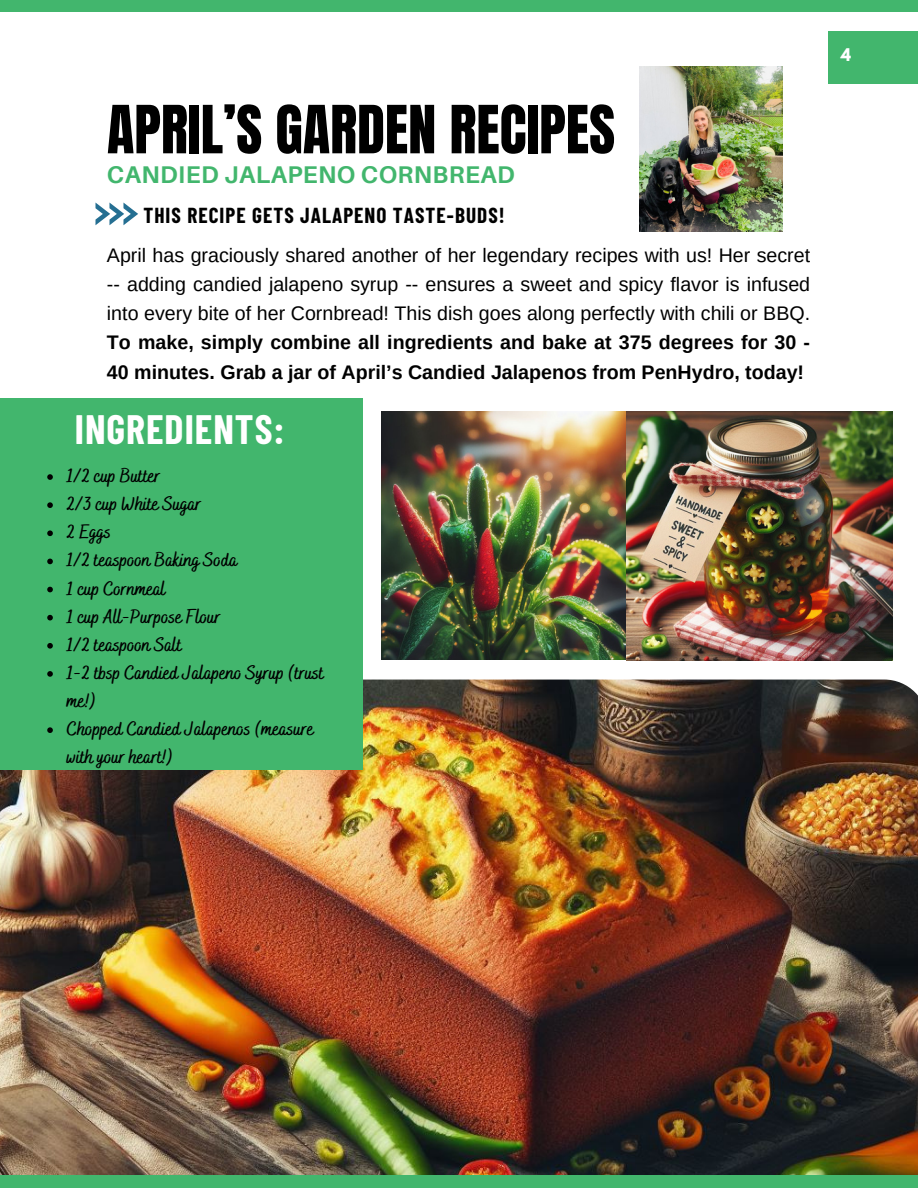
<style>
.page{position:relative;width:918px;height:1188px;background:#fff}
.page>*{position:absolute;margin:0;border:0;box-sizing:border-box;transform-origin:0 0}
.t1{font:56.4px "Anton";color:#000}
.t2{font:700 40.05px "Barlow Condensed";letter-spacing:.025em;color:#fff}
.t3{font:700 24.15px "Aileron";letter-spacing:.015em;color:#42b66d}
.t4{font:700 21.15px "Barlow Condensed";letter-spacing:.05em;color:#000}
.t5{font:19.65px/29.2px "Arimo";color:#000;text-align:justify}
.t6{font:700 19.5px/28.2px "Bakerie Smooth";color:#000}
.t7{font:700 15.45px "League Spartan";color:#fff}
.s1{font-weight:700}
</style>
<div class="page">
<img style="left:0;top:680px;width:918px;height:495px">
<div style="left:0;top:398px;width:363px;height:371px;background:#42b66d"></div>
<svg style="left:96px;top:203px;width:42px;height:22px"></svg>
<div style="left:0;top:0;width:918px;height:12px;background:#42b66d"></div>
<div style="left:0;top:1175px;width:918px;height:13px;background:#42b66d"></div>
<div style="left:828px;top:32px;width:90px;height:52px;background:#42b66d"></div>
<img style="left:382px;top:411px;width:258px;height:249px">
<img style="left:627px;top:412px;width:265px;height:249px">
<img style="left:640px;top:66px;width:143px;height:165px">
<svg style="left:47px;top:474px;width:6px;height:6px"></svg>
<svg style="left:47px;top:502px;width:6px;height:6px"></svg>
<svg style="left:47px;top:530px;width:6px;height:6px"></svg>
<svg style="left:47px;top:559px;width:6px;height:5px"></svg>
<svg style="left:47px;top:587px;width:6px;height:5px"></svg>
<svg style="left:47px;top:615px;width:6px;height:5px"></svg>
<svg style="left:47px;top:643px;width:6px;height:6px"></svg>
<svg style="left:47px;top:671px;width:6px;height:6px"></svg>
<svg style="left:47px;top:727px;width:6px;height:6px"></svg>
<p class="t1" style="left:107px;top:89px;width:510px">APRIL’S GARDEN RECIPES</p>
<p class="t3" style="left:107px;top:160px;width:409px">CANDIED JALAPENO CORNBREAD</p>
<p class="t4" style="left:143px;top:202px;width:363px">THIS RECIPE GETS JALAPENO TASTE-BUDS!</p>
<p class="t5" style="left:107px;top:240px;width:705px">April has graciously shared another of her legendary recipes with us! Her secret -- adding candied jalapeno syrup -- ensures a sweet and spicy flavor is infused into every bite of her Cornbread! This dish goes along perfectly with chili or BBQ.<br><span class="s1">To make, simply combine all ingredients and bake at 375 degrees for 30 - 40 minutes. Grab a jar of April’s Candied Jalapenos from PenHydro, today!</span></p>
<p class="t2" style="left:75px;top:404px;width:211px">INGREDIENTS:</p>
<p class="t6" style="left:67px;top:463px;width:95px">1/2 cup Butter</p>
<p class="t6" style="left:67px;top:491px;width:136px">2/3 cup White Sugar</p>
<p class="t6" style="left:67px;top:519px;width:46px">2 Eggs</p>
<p class="t6" style="left:67px;top:547px;width:172px">1/2 teaspoon Baking Soda</p>
<p class="t6" style="left:67px;top:575px;width:100px">1 cup Cornmeal</p>
<p class="t6" style="left:67px;top:604px;width:156px">1 cup All-Purpose Flour</p>
<p class="t6" style="left:67px;top:632px;width:116px">1/2 teaspoon Salt</p>
<p class="t6" style="left:67px;top:660px;width:259px">1-2 tbsp Candied Jalapeno Syrup (trust me!)</p>
<p class="t6" style="left:67px;top:716px;width:249px">Chopped Candied Jalapenos (measure with your heart!)</p>
<p class="t7" style="left:841px;top:47px;width:12px">4</p>
</div>
